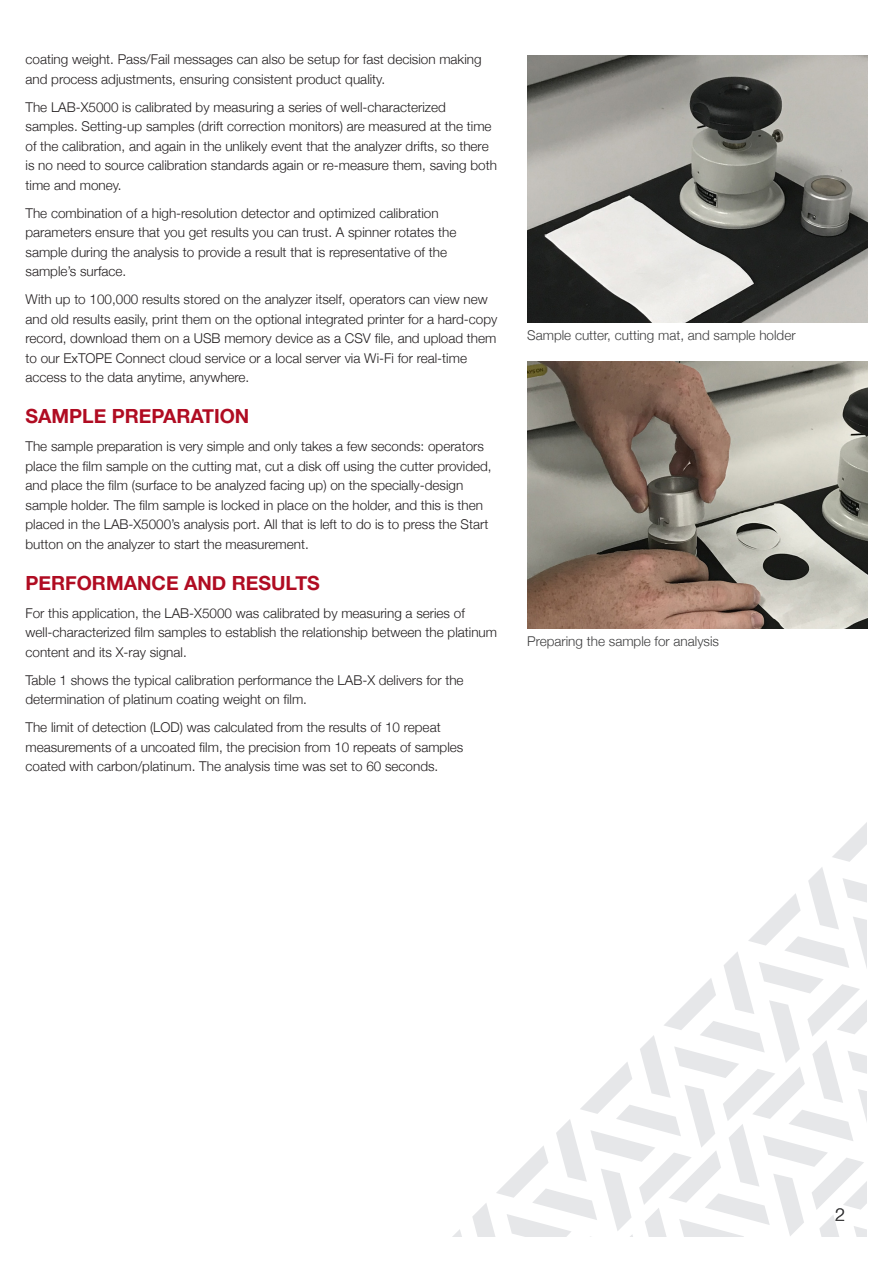
<style>
.page{position:relative;width:893px;height:1263px;background:#fff}
.page>*{position:absolute;margin:0;border:0;box-sizing:border-box;transform-origin:0 0}
.Large_Cap_13_18{font:700 19.5px "Helvetica Neue";color:#b00c22}
.BODY_COPY__9_13{font:700 19.5px "Helvetica Neue";color:#b00c22}
.Heading_34_36{font:300 18px "Helvetica Neue";color:#3e3e3f}
.BODY_COPY__9_13-2{font:300 13.5px/19.5px "Helvetica Neue";color:#231f20}
.BODY_COPY__9_13-3{font:300 13.5px "Helvetica Neue";color:#3e3e3f}
</style>
<div class="page">
<svg style="left:452px;top:1229px;width:10px;height:8px"></svg>
<svg style="left:472px;top:822px;width:395px;height:415px"></svg>
<img style="left:527px;top:362px;width:340px;height:267px">
<img style="left:527px;top:56px;width:340px;height:267px">
<p class="BODY_COPY__9_13-2" style="left:26px;top:49px;width:458px">coating weight. Pass/Fail messages can also be setup for fast decision making and process adjustments, ensuring consistent product quality.</p>
<p class="BODY_COPY__9_13-2" style="left:26px;top:96px;width:473px">The LAB-X5000 is calibrated by measuring a series of well-characterized samples. Setting-up samples (drift correction monitors) are measured at the time of the calibration, and again in the unlikely event that the analyzer drifts, so there is no need to source calibration standards again or re-measure them, saving both time and money.</p>
<p class="BODY_COPY__9_13-2" style="left:26px;top:202px;width:432px">The combination of a high-resolution detector and optimized calibration parameters ensure that you get results you can trust. A spinner rotates the sample during the analysis to provide a result that is representative of the sample’s surface.</p>
<p class="BODY_COPY__9_13-2" style="left:26px;top:289px;width:473px">With up to 100,000 results stored on the analyzer itself, operators can view new and old results easily, print them on the optional integrated printer for a hard-copy record, download them on a USB memory device as a CSV file, and upload them to our ExTOPE Connect cloud service or a local server via Wi-Fi for real-time access to the data anytime, anywhere.</p>
<p class="BODY_COPY__9_13" style="left:26px;top:401px;width:225px">SAMPLE PREPARATION</p>
<p class="BODY_COPY__9_13-2" style="left:26px;top:436px;width:468px">The sample preparation is very simple and only takes a few seconds: operators place the film sample on the cutting mat, cut a disk off using the cutter provided, and place the film (surface to be analyzed facing up) on the specially-design sample holder. The film sample is locked in place on the holder, and this is then placed in the LAB-X5000’s analysis port. All that is left to do is to press the Start button on the analyzer to start the measurement.</p>
<p class="Large_Cap_13_18" style="left:26px;top:567px;width:296px">PERFORMANCE AND RESULTS</p>
<p class="BODY_COPY__9_13-2" style="left:26px;top:602px;width:473px">For this application, the LAB-X5000 was calibrated by measuring a series of well-characterized film samples to establish the relationship between the platinum content and its X-ray signal.</p>
<p class="BODY_COPY__9_13-2" style="left:26px;top:669px;width:440px">Table 1 shows the typical calibration performance the LAB-X delivers for the determination of platinum coating weight on film.</p>
<p class="BODY_COPY__9_13-2" style="left:26px;top:717px;width:439px">The limit of detection (LOD) was calculated from the results of 10 repeat measurements of a uncoated film, the precision from 10 repeats of samples coated with carbon/platinum. The analysis time was set to 60 seconds.</p>
<p class="BODY_COPY__9_13-3" style="left:527px;top:324px;width:270px">Sample cutter, cutting mat, and sample holder</p>
<p class="BODY_COPY__9_13-3" style="left:527px;top:630px;width:193px">Preparing the sample for analysis</p>
<p class="Heading_34_36" style="left:835px;top:1200px;width:12px">2</p>
</div>
